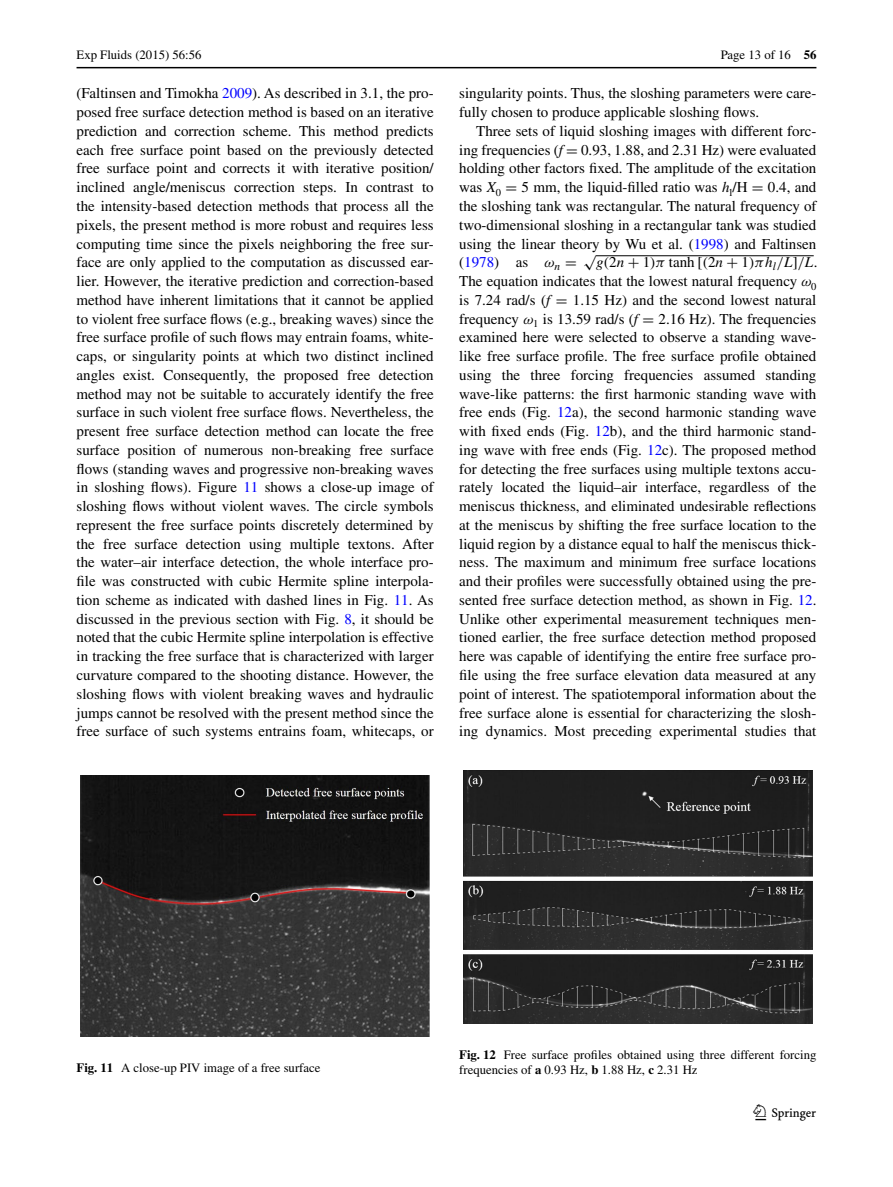
<style>
.page{position:relative;width:893px;height:1187px;background:#fff}
.page>*{position:absolute;margin:0;border:0;box-sizing:border-box;transform-origin:0 0}
.t1{font:22.5px "Springnew";color:#000}
.t2{font:15px/18.8px "Times";color:#000;text-align:justify}
.t3{font:15px "MTSYN";color:#000}
.t4{font:12.75px/15px "Times";color:#000}
.s1{font-weight:700}
.s2{color:#00f}
.s3{font-style:italic}
.s4{font-family:"MTSY"}
.s5{font-family:"MTMI"}
.s6{font-family:"MTSYN"}
</style>
<div class="page">
<hr style="left:77px;top:67px;width:739px;height:1px;background:#000">
<hr style="left:596px;top:255px;width:218px;height:1px;background:#000">
<img style="left:81px;top:775px;width:348px;height:261px">
<div style="left:459px;top:770px;width:357px;height:253px;background:linear-gradient(to bottom,#fff,#fff)"></div>
<img style="left:463px;top:770px;width:349px;height:253px">
<p class="t4" style="left:77px;top:48px;width:127px">Exp Fluids (2015) 56:56</p>
<p class="t4" style="left:721px;top:48px;width:97px">Page 13 of 16 <span class="s1">56</span></p>
<p class="t2" style="left:77px;top:84px;width:359px">(Faltinsen and Timokha <span class="s2">2009</span>). As described in 3.1, the pro&shy;posed free surface detection method is based on an iterative prediction and correction scheme. This method predicts each free surface point based on the previously detected free surface point and corrects it with iterative position/ inclined angle/meniscus correction steps. In contrast to the intensity-based detection methods that process all the pixels, the present method is more robust and requires less computing time since the pixels neighboring the free sur&shy;face are only applied to the computation as discussed ear&shy;lier. However, the iterative prediction and correction-based method have inherent limitations that it cannot be applied to violent free surface flows (e.g., breaking waves) since the free surface profile of such flows may entrain foams, white&shy;caps, or singularity points at which two distinct inclined angles exist. Consequently, the proposed free detection method may not be suitable to accurately identify the free surface in such violent free surface flows. Nevertheless, the present free surface detection method can locate the free surface position of numerous non-breaking free surface flows (standing waves and progressive non-breaking waves in sloshing flows). Figure <span class="s2">11</span> shows a close-up image of sloshing flows without violent waves. The circle symbols represent the free surface points discretely determined by the free surface detection using multiple textons. After the water–air interface detection, the whole interface pro&shy;file was constructed with cubic Hermite spline interpola&shy;tion scheme as indicated with dashed lines in Fig. <span class="s2">11</span>. As discussed in the previous section with Fig. <span class="s2">8</span>, it should be noted that the cubic Hermite spline interpolation is effective in tracking the free surface that is characterized with larger curvature compared to the shooting distance. However, the sloshing flows with violent breaking waves and hydraulic jumps cannot be resolved with the present method since the free surface of such systems entrains foam, whitecaps, or</p>
<p class="t2" style="left:459px;top:84px;width:359px">singularity points. Thus, the sloshing parameters were care&shy;fully chosen to produce applicable sloshing flows.</p>
<p class="t2" style="left:459px;top:121px;width:359px;text-indent:17px">Three sets of liquid sloshing images with different forc&shy;ing frequencies (<span class="s3">f</span> <span class="s4">=</span> 0.93, 1.88, and 2.31 Hz) were evaluated holding other factors fixed. The amplitude of the excitation was <span class="s3">X</span><sub>0</sub> <span class="s4">=</span> 5 mm, the liquid-filled ratio was <span class="s3">h</span><sub>l</sub>/H <span class="s4">=</span> 0.4, and the sloshing tank was rectangular. The natural frequency of two-dimensional sloshing in a rectangular tank was studied using the linear theory by Wu et al. (<span class="s2">1998</span>) and Faltinsen (<span class="s2">1978</span>) as <span class="s5">ω</span><sub>n</sub> <span class="s6">=</span></p>
<p class="t3" style="left:583px;top:242px;width:14px">√</p>
<p class="t2" style="left:459px;top:254px;width:360px;text-indent:137px"><span class="s3">g</span><span class="s5">(</span>2<span class="s3">n</span> <span class="s6">+</span> 1<span class="s5">)π</span> tanh [<span class="s5">(</span>2<span class="s3">n</span> <span class="s6">+</span> 1<span class="s5">)π</span><span class="s3">h</span><sub>l</sub><span class="s5">/</span><span class="s3">L</span>]<span class="s5">/</span><span class="s3">L</span>.<br>The equation indicates that the lowest natural frequency <span class="s5">ω</span><sub>0 </sub>is 7.24 rad/s (<span class="s3">f</span> <span class="s4">=</span> 1.15 Hz) and the second lowest natural frequency <span class="s5">ω</span><sub>1</sub> is 13.59 rad/s (<span class="s3">f</span> <span class="s4">=</span> 2.16 Hz). The frequencies examined here were selected to observe a standing wave&shy;like free surface profile. The free surface profile obtained using the three forcing frequencies assumed standing wave-like patterns: the first harmonic standing wave with free ends (Fig. <span class="s2">12</span>a), the second harmonic standing wave with fixed ends (Fig. <span class="s2">12</span>b), and the third harmonic stand&shy;ing wave with free ends (Fig. <span class="s2">12</span>c). The proposed method for detecting the free surfaces using multiple textons accu&shy;rately located the liquid–air interface, regardless of the meniscus thickness, and eliminated undesirable reflections at the meniscus by shifting the free surface location to the liquid region by a distance equal to half the meniscus thick&shy;ness. The maximum and minimum free surface locations and their profiles were successfully obtained using the pre&shy;sented free surface detection method, as shown in Fig. <span class="s2">12</span>.<br>Unlike other experimental measurement techniques men&shy;tioned earlier, the free surface detection method proposed here was capable of identifying the entire free surface pro&shy;file using the free surface elevation data measured at any point of interest. The spatiotemporal information about the free surface alone is essential for characterizing the slosh&shy;ing dynamics. Most preceding experimental studies that</p>
<p class="t4" style="left:77px;top:1060px;width:245px"><span class="s1">Fig. 11</span> A close-up PIV image of a free surface</p>
<p class="t4" style="left:459px;top:1046px;width:359px"><span class="s1">Fig. 12</span> Free surface profiles obtained using three different forcing frequencies of <span class="s1">a</span> 0.93 Hz, <span class="s1">b</span> 1.88 Hz, <span class="s1">c</span> 2.31 Hz</p>
<h1 class="t1" style="left:755px;top:1104px;width:62px">1 3</h1>
</div>
